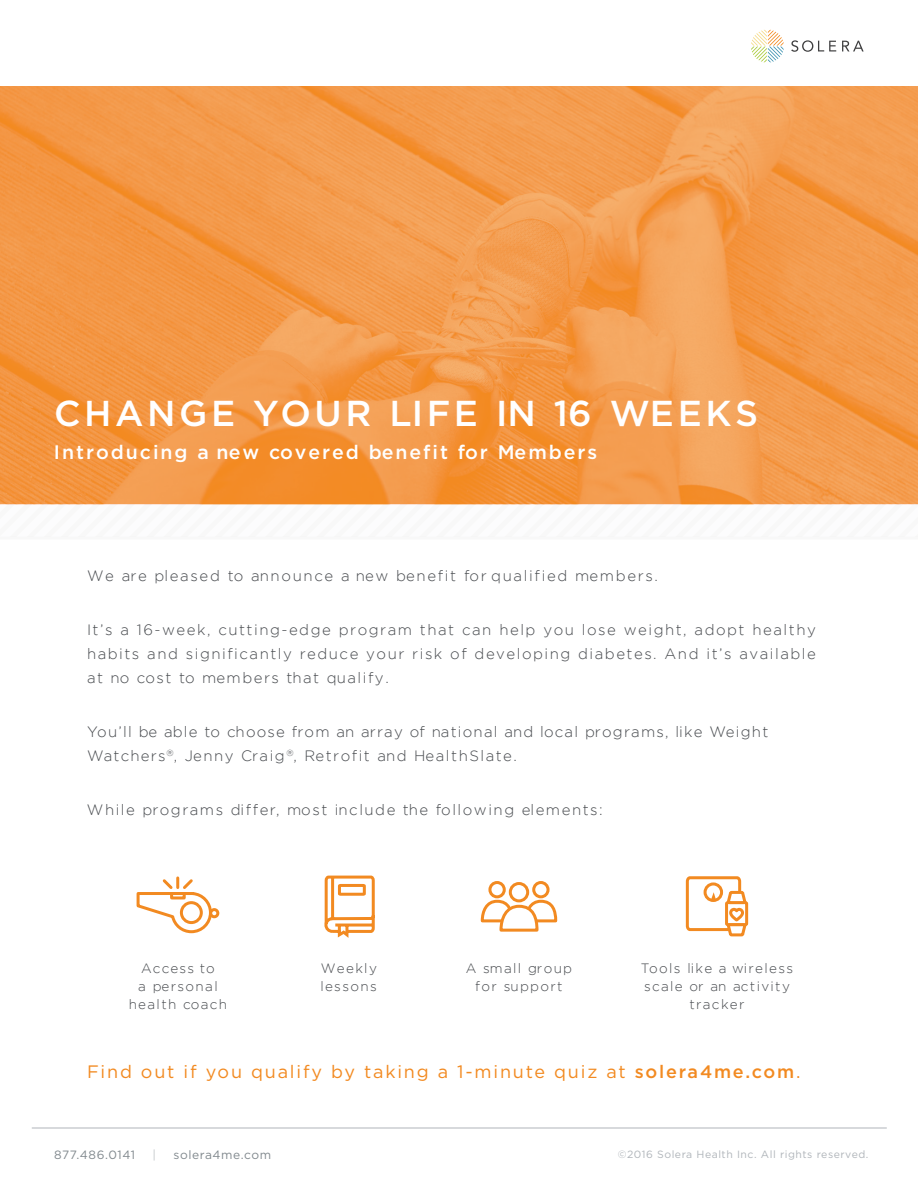
<style>
.page{position:relative;width:918px;height:1188px;background:#fff}
.page>*{position:absolute;margin:0;border:0;box-sizing:border-box;transform-origin:0 0}
.t1{font:500 36px "Gotham";letter-spacing:.1em;color:#fff}
.t2{font:500 19.5px "Gotham";letter-spacing:.1em;color:#fff}
.t3{font:18px "Gotham";letter-spacing:.1em;color:#f28a21}
.t4{font:300 15px/24px "Gotham";letter-spacing:.1em;color:#474a4e;text-align:justify}
.t5{font:300 15px/24px "Gotham";letter-spacing:.08em;color:#474a4e}
.t6{font:300 13.5px/18px "Gotham";letter-spacing:.1em;color:#474a4e;text-align:center}
.t7{font:12px "Gotham";letter-spacing:.05em;color:#81898e}
.t8{font:12px "Gotham";color:#c2c6c9}
.t9{font:10.5px "Gotham";letter-spacing:.05em;color:#b0b5ba}
.s1{font-weight:500}
</style>
<div class="page">
<svg style="left:791px;top:40px;width:45px;height:12px"></svg>
<svg style="left:842px;top:41px;width:22px;height:10px"></svg>
<svg style="left:751px;top:29px;width:33px;height:34px"></svg>
<hr style="left:32px;top:1128px;width:855px;height:1px;background:#b0b5ba">
<img style="left:0;top:86px;width:918px;height:418px">
<hr style="left:0;top:537px;width:918px;height:3px;background:#231f20">
<svg style="left:324px;top:875px;width:51px;height:63px"></svg>
<div style="left:209px;top:908px;width:10px;height:10px;border:3px solid #f28a21;border-radius:50%"></div>
<svg style="left:136px;top:876px;width:77px;height:58px"></svg>
<svg style="left:685px;top:876px;width:63px;height:61px"></svg>
<div style="left:532px;top:881px;width:18px;height:17px;border:3px solid #f28a21;border-radius:50%"></div>
<div style="left:488px;top:881px;width:18px;height:17px;border:3px solid #f28a21;border-radius:50%"></div>
<div style="left:509px;top:882px;width:20px;height:20px;border:3px solid #f28a21;border-radius:50%"></div>
<svg style="left:480px;top:898px;width:78px;height:34px"></svg>
<p class="t1" style="left:54px;top:393px;width:706px">CHANGE YOUR LIFE IN 16 WEEKS</p>
<p class="t2" style="left:54px;top:441px;width:545px">Introducing a new covered benefit for Members</p>
<p class="t4" style="left:87px;top:563px;width:572px">We are pleased to announce a new benefit for qualified members.</p>
<p class="t4" style="left:87px;top:617px;width:730px">It’s a 16-week, cutting-edge program that can help you lose weight, adopt healthy habits and significantly reduce your risk of developing diabetes. And it’s available at no cost to members that qualify.</p>
<p class="t5" style="left:87px;top:719px;width:683px">You’ll be able to choose from an array of national and local programs, like Weight<br>Watchers<sup>®</sup>, Jenny Craig<sup>®</sup>, Retrofit and HealthSlate.</p>
<p class="t4" style="left:87px;top:797px;width:517px">While programs differ, most include the following elements:</p>
<p class="t6" style="left:129px;top:959px;width:100px">Access to<br>a personal health coach</p>
<p class="t6" style="left:320px;top:959px;width:58px;text-align:left">Weekly lessons</p>
<p class="t6" style="left:466px;top:959px;width:108px">A small group for support</p>
<p class="t6" style="left:641px;top:959px;width:154px">Tools like a wireless scale or an activity tracker</p>
<p class="t3" style="left:87px;top:1062px;width:715px">Find out if you qualify by taking a 1-minute quiz at <span class="s1">solera4me.com</span>.</p>
<p class="t7" style="left:54px;top:1148px;width:83px">877.486.0141</p>
<p class="t8" style="left:152px;top:1148px;width:5px">|</p>
<p class="t7" style="left:174px;top:1148px;width:99px">solera4me.com</p>
<p class="t9" style="left:618px;top:1148px;width:252px">©2016 Solera Health Inc. All rights reserved.</p>
</div>
